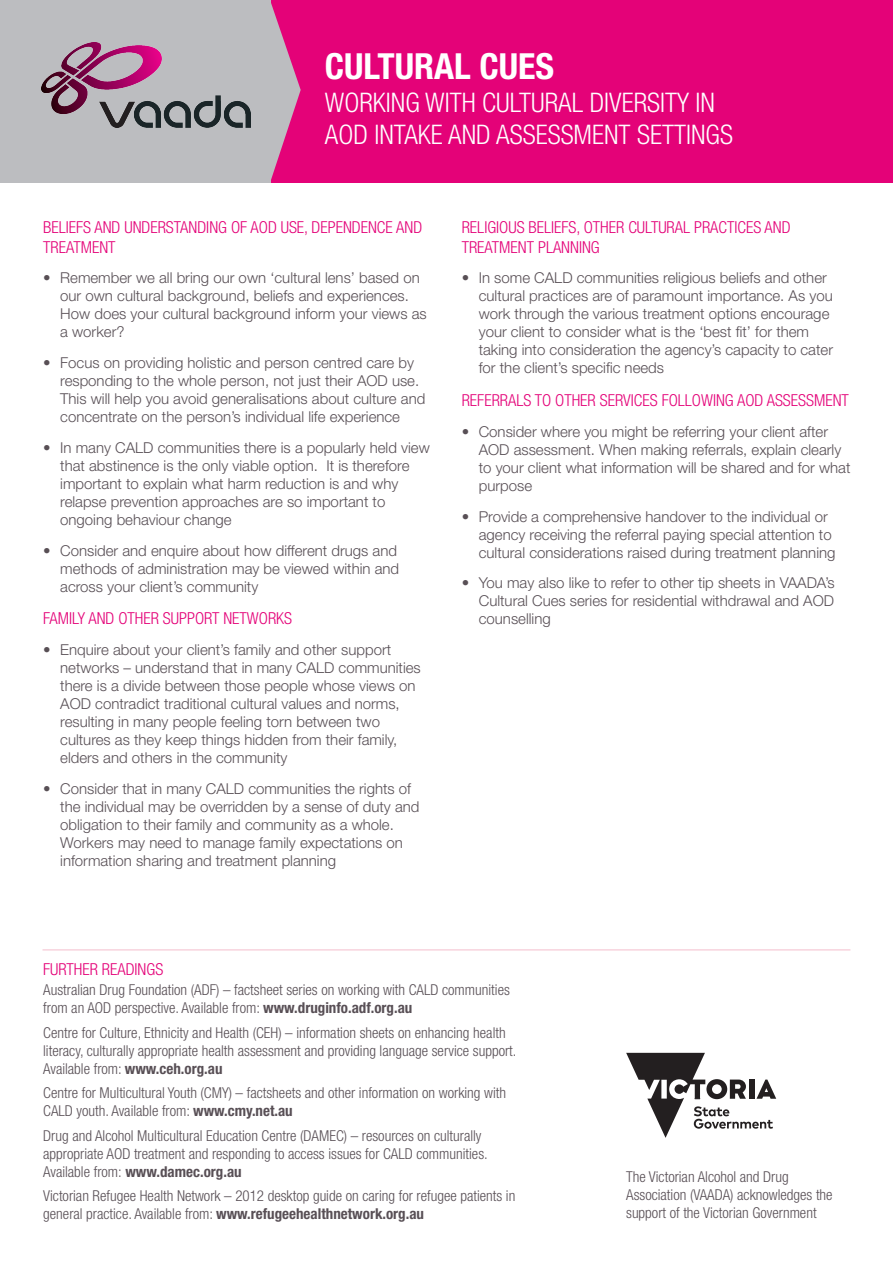
<style>
.page{position:relative;width:893px;height:1263px;background:#fff}
.page>*{position:absolute;margin:0;border:0;box-sizing:border-box;transform-origin:0 0}
.t1{font:700 condensed 36px "Helvetica Neue";color:#fff}
.t2{font:300 condensed 27px/32.4px "Helvetica Neue";color:#fff}
.t3{font:300 condensed 16.5px/19.8px "Helvetica Neue";color:#e40278}
.t4{font:300 15px/18px "Helvetica Neue";color:#584f55}
.t5{font:300 condensed 15px/18px "Helvetica Neue";color:#584f55}
.t6{font:700 condensed 15px "Helvetica Neue";color:#584f55}
.s1{font-weight:700}
.s2{font-weight:300}
</style>
<div class="page">
<div style="left:247px;top:0;width:646px;height:183px;background:#e40278"></div>
<svg style="left:270px;top:0;width:31px;height:183px"></svg>
<div style="left:0;top:0;width:270px;height:183px;background:#bcbdc0"></div>
<svg style="left:626px;top:1053px;width:150px;height:85px"></svg>
<hr style="left:43px;top:949px;width:807px;height:2px;background:#f8d3dd">
<img style="left:41px;top:42px;width:210px;height:86px">
<h1 class="t1" style="left:325px;top:45px;width:231px">Cultural Cues</h1>
<h2 class="t2" style="left:325px;top:86px;width:392px">working with cultural diversity in<br>AOD</h2>
<h2 class="t2" style="left:374px;top:118px;width:360px">Intake and Assessment settings</h2>
<p class="t3" style="left:43px;top:217px;width:217px">Beliefs and understanding of AOD</p>
<p class="t3" style="left:281px;top:217px;width:143px">use, dependence and</p>
<p class="t3" style="left:43px;top:237px;width:71px">treatment</p>
<p class="t4" style="left:60px;top:269px;width:368px;text-indent:-17px">• Remember we all bring our own ‘cultural lens’ based on our own cultural background, beliefs and experiences.<br>How does your cultural background inform your views as a worker?</p>
<p class="t4" style="left:60px;top:354px;width:367px;text-indent:-17px">• Focus on providing holistic and person centred care by responding to the whole person, not just their AOD use.<br>This will help you avoid generalisations about culture and concentrate on the person’s individual life experience</p>
<p class="t4" style="left:60px;top:438px;width:371px;text-indent:-17px">• In many CALD communities there is a popularly held view that abstinence is the only viable option. It is therefore important to explain what harm reduction is and why relapse prevention approaches are so important to ongoing behaviour change</p>
<p class="t4" style="left:60px;top:541px;width:340px;text-indent:-17px">• Consider and enquire about how different drugs and methods of administration may be viewed within and across your client’s community</p>
<p class="t3" style="left:43px;top:608px;width:250px">Family and other support networks</p>
<p class="t4" style="left:60px;top:640px;width:362px;text-indent:-17px">• Enquire about your client’s family and other support networks – understand that in many CALD communities there is a divide between those people whose views on AOD contradict traditional cultural values and norms, resulting in many people feeling torn between two cultures as they keep things hidden from their family, elders and others in the community</p>
<p class="t4" style="left:60px;top:779px;width:361px;text-indent:-17px">• Consider that in many CALD communities the rights of the individual may be overridden by a sense of duty and obligation to their family and community as a whole.<br>Workers may need to manage family expectations on information sharing and treatment planning</p>
<p class="t3" style="left:462px;top:217px;width:330px">Religious beliefs, other cultural practices and treatment planning</p>
<p class="t4" style="left:479px;top:269px;width:356px;text-indent:-17px">• In some CALD communities religious beliefs and other cultural practices are of paramount importance. As you work through the various treatment options encourage your client to consider what is the ‘best fit’ for them taking into consideration the agency’s capacity to cater for the client’s specific needs</p>
<p class="t3" style="left:462px;top:390px;width:285px">Referrals to other services following AOD</p>
<p class="t3" style="left:767px;top:390px;width:80px">assessment</p>
<p class="t4" style="left:479px;top:422px;width:373px;text-indent:-17px">• Consider where you might be referring your client after AOD assessment. When making referrals, explain clearly to your client what information will be shared and for what purpose</p>
<p class="t4" style="left:479px;top:507px;width:358px;text-indent:-17px">• Provide a comprehensive handover to the individual or agency receiving the referral paying special attention to cultural considerations raised during treatment planning</p>
<p class="t4" style="left:479px;top:574px;width:358px;text-align:justify;text-indent:-17px">• You may also like to refer to other tip sheets in VAADA’s Cultural Cues series for residential withdrawal and AOD counselling</p>
<p class="t3" style="left:43px;top:959px;width:122px">Further readings</p>
<p class="t5" style="left:43px;top:981px;width:374px">Australian Drug Foundation (ADF) – factsheet series on working with CALD</p>
<p class="t5" style="left:442px;top:981px;width:69px">communities</p>
<p class="t5" style="left:43px;top:999px;width:53px">from an AOD</p>
<p class="t5" style="left:43px;top:996px;width:464px;line-height:24.3px;text-indent:72px">perspective. Available from: <span class="s1">www.druginfo.adf.org.au<br></span>Centre for Culture, Ethnicity and Health (CEH) – information sheets on enhancing health</p>
<p class="t5" style="left:43px;top:1041px;width:475px">literacy, culturally appropriate health assessment and providing language service support.<br>Available from: <span class="s1">www.ceh.org.au</span></p>
<p class="t5" style="left:43px;top:1084px;width:464px">Centre for Multicultural Youth (CMY) – factsheets and other information on working with<br>CALD</p>
<p class="t5" style="left:43px;top:1099px;width:270px;line-height:24.3px;text-indent:33px">youth. Available from: <span class="s1">www.cmy.net.au<br></span>Drug and Alcohol Multicultural Education Centre (DAMEC</p>
<p class="t5" style="left:344px;top:1126px;width:139px">) – resources on culturally</p>
<p class="t5" style="left:43px;top:1144px;width:73px">appropriate AOD</p>
<p class="t5" style="left:134px;top:1144px;width:258px">treatment and responding to access issues for CALD</p>
<p class="t5" style="left:416px;top:1144px;width:73px">communities.</p>
<p class="t5" style="left:43px;top:1159px;width:474px;line-height:24.3px">Available from: <span class="s1">www.damec.org.au<br></span>Victorian Refugee Health Network – 2012 desktop guide on caring for refugee patients in</p>
<p class="t6" style="left:43px;top:1204px;width:382px"><span class="s2">general practice. Available from:</span> www.refugeehealthnetwork.org.au</p>
<p class="t5" style="left:626px;top:1168px;width:164px">The Victorian Alcohol and Drug<br>Association (VAADA</p>
<p class="t5" style="left:626px;top:1186px;width:208px;text-indent:104px">) acknowledges the support of the Victorian Government</p>
</div>
